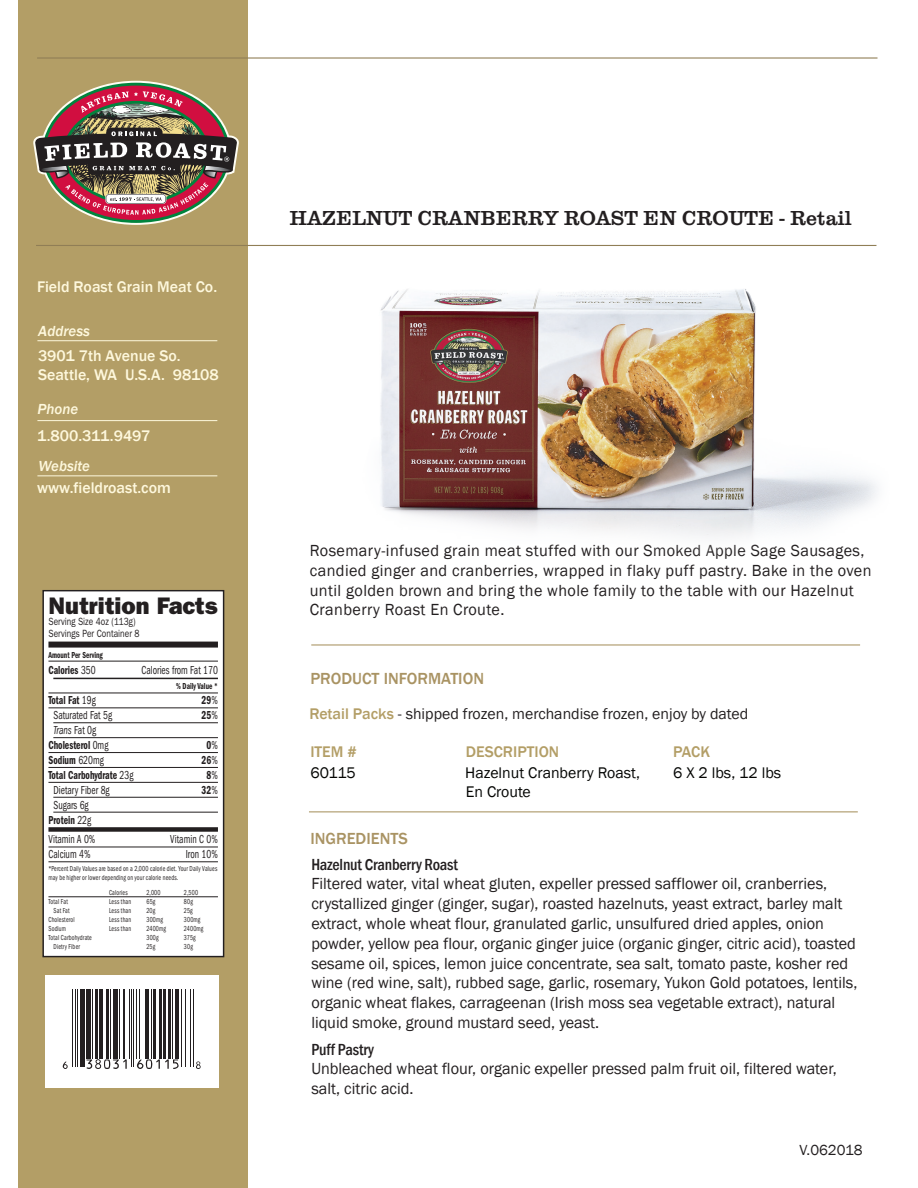
<style>
.page{position:relative;width:918px;height:1188px;background:#fff}
.page>*{position:absolute;margin:0;border:0;box-sizing:border-box;transform-origin:0 0}
.t1{font:24px "ITC Franklin Gothic Std Hvy";color:#231f20}
.t2{font:500 21px "Clarendon No 1 URWTOT";color:#231f20}
.t3{font:16.5px/19.8px "Franklin Gothic";color:#231f20}
.t4{font:16.5px/19.8px "Franklin Gothic";letter-spacing:.025em;color:#231f20}
.t5{font:16.5px "Franklin Got URWT Med Con";letter-spacing:-.01em;color:#231f20}
.t6{font:500 16.5px "Franklin Gothic";color:#a99363}
.t7{font:500 15.9px/19px "Franklin Gothic";color:#fef8dd}
.t8{font:15.9px "Franklin Gothic";color:#231f20}
.t9{font:15.9px "Franklin Gothic";color:#040503}
.t10{font:500 15.9px "Franklin Gothic";color:#b39e66}
.t11{font:italic 500 15px "Franklin Gothic";color:#fef8dd}
.t12{font:15px "Franklin Gothic";color:#231f20}
.t13{font:condensed 12px/15px "ITC Franklin Gothic Std";color:#231f20;scale:.8 1}
.t14{font:12px/15px "ITC Franklin Gothic Std Dm Cd";color:#231f20;scale:.8 1}
.t15{font:10.5px/12px "ITC Franklin Gothic Std";color:#231f20;scale:.8 1}
.t16{font:9px "ITC Franklin Gothic Std Dm Cd";color:#231f20;scale:.8 1}
.t17{font:condensed 7.5px/9px "ITC Franklin Gothic Std";letter-spacing:.02em;color:#231f20;scale:.8 1}
.s1{font-family:"ITC Franklin Gothic Std";font-stretch:condensed}
.s2{font-style:italic}
.s3{font-weight:500;color:#b39e66}
</style>
<div class="page">
<div style="left:19px;top:0;width:229px;height:1188px;background:#b39e66"></div>
<hr style="left:37px;top:57px;width:841px;height:2px;background:#907e56">
<hr style="left:36px;top:245px;width:840px;height:1px;background:#907e56">
<svg style="left:33px;top:81px;width:206px;height:144px"></svg>
<hr style="left:37px;top:340px;width:180px;height:1px;background:#fef8dd">
<hr style="left:37px;top:420px;width:180px;height:1px;background:#fef8dd">
<hr style="left:37px;top:475px;width:180px;height:1px;background:#fef8dd">
<hr style="left:311px;top:644px;width:549px;height:2px;background:#a99463">
<hr style="left:309px;top:811px;width:549px;height:1px;background:#a99463">
<div style="left:46px;top:975px;width:173px;height:113px;background:#fff"></div>
<hr style="left:72px;top:990px;width:1px;height:76px;background:#231f20">
<hr style="left:75px;top:990px;width:1px;height:76px;background:#231f20">
<hr style="left:77px;top:990px;width:1px;height:76px;background:#231f20">
<div style="left:80px;top:990px;width:5px;height:76px;background:#231f20"></div>
<div style="left:86px;top:990px;width:5px;height:68px;background:#231f20"></div>
<hr style="left:92px;top:990px;width:1px;height:68px;background:#231f20">
<hr style="left:95px;top:990px;width:3px;height:68px;background:#231f20">
<hr style="left:99px;top:990px;width:4px;height:68px;background:#231f20">
<hr style="left:107px;top:990px;width:2px;height:68px;background:#231f20">
<hr style="left:110px;top:990px;width:1px;height:68px;background:#231f20">
<div style="left:113px;top:990px;width:5px;height:68px;background:#231f20"></div>
<hr style="left:119px;top:990px;width:1px;height:68px;background:#231f20">
<hr style="left:123px;top:990px;width:2px;height:68px;background:#231f20">
<hr style="left:129px;top:990px;width:1px;height:68px;background:#231f20">
<hr style="left:131px;top:990px;width:1px;height:76px;background:#231f20">
<hr style="left:133px;top:990px;width:1px;height:76px;background:#231f20">
<hr style="left:136px;top:990px;width:1px;height:68px;background:#231f20">
<hr style="left:139px;top:990px;width:1px;height:68px;background:#231f20">
<hr style="left:145px;top:990px;width:4px;height:68px;background:#231f20">
<hr style="left:151px;top:990px;width:1px;height:68px;background:#231f20">
<hr style="left:154px;top:990px;width:2px;height:68px;background:#231f20">
<hr style="left:159px;top:990px;width:3px;height:68px;background:#231f20">
<hr style="left:163px;top:990px;width:2px;height:68px;background:#231f20">
<hr style="left:168px;top:990px;width:2px;height:68px;background:#231f20">
<hr style="left:172px;top:990px;width:1px;height:68px;background:#231f20">
<hr style="left:175px;top:990px;width:4px;height:68px;background:#231f20">
<hr style="left:181px;top:990px;width:1px;height:76px;background:#231f20">
<hr style="left:185px;top:990px;width:1px;height:76px;background:#231f20">
<hr style="left:190px;top:990px;width:1px;height:76px;background:#231f20">
<hr style="left:193px;top:990px;width:1px;height:76px;background:#231f20">
<svg style="left:63px;top:1061px;width:5px;height:8px"></svg>
<svg style="left:86px;top:1059px;width:41px;height:10px"></svg>
<svg style="left:137px;top:1059px;width:42px;height:10px"></svg>
<svg style="left:196px;top:1061px;width:5px;height:8px"></svg>
<div style="left:42px;top:590px;width:182px;height:367px;background:#fff;border:1px solid #231f20"></div>
<div style="left:48px;top:642px;width:170px;height:6px;background:#231f20"></div>
<hr style="left:48px;top:661px;width:170px;height:1px;background:#231f20">
<hr style="left:53px;top:678px;width:165px;height:1px;background:#231f20">
<hr style="left:48px;top:707px;width:170px;height:1px;background:#231f20">
<hr style="left:48px;top:693px;width:170px;height:1px;background:#231f20">
<hr style="left:53px;top:722px;width:165px;height:1px;background:#231f20">
<hr style="left:53px;top:737px;width:165px;height:1px;background:#231f20">
<hr style="left:48px;top:752px;width:170px;height:1px;background:#231f20">
<hr style="left:48px;top:767px;width:170px;height:1px;background:#231f20">
<hr style="left:48px;top:782px;width:170px;height:1px;background:#231f20">
<hr style="left:53px;top:797px;width:165px;height:1px;background:#231f20">
<hr style="left:53px;top:812px;width:165px;height:1px;background:#231f20">
<hr style="left:48px;top:847px;width:170px;height:1px;background:#231f20">
<hr style="left:48px;top:861px;width:170px;height:1px;background:#231f20">
<hr style="left:48px;top:897px;width:170px;height:1px;background:#231f20">
<div style="left:48px;top:827px;width:170px;height:5px;background:#231f20"></div>
<img style="left:323px;top:244px;width:554px;height:293px">
<p class="t7" style="left:37px;top:278px;width:182px">Field Roast Grain Meat Co.</p>
<p class="t11" style="left:38px;top:321px;width:53px">Address</p>
<p class="t7" style="left:38px;top:347px;width:182px">3901 7th Avenue So.<br>Seattle, WA U.S.A. 98108</p>
<p class="t11" style="left:38px;top:400px;width:42px">Phone</p>
<p class="t7" style="left:37px;top:426px;width:115px">1.800.311.9497</p>
<p class="t11" style="left:39px;top:457px;width:53px">Website</p>
<p class="t7" style="left:37px;top:479px;width:135px">www.fieldroast.com</p>
<h1 class="t1" style="left:48px;top:591px;width:171px">Nutrition Facts</h1>
<p class="t16" style="left:48px;top:649px;width:70px">Amount Per Serving</p>
<p class="t16" style="left:176px;top:681px;width:54px">% Daily Value *</p>
<p class="t15" style="left:48px;top:616px;width:115px">Serving Size 4oz (113g)<br>Servings Per Container 8</p>
<p class="t14" style="left:48px;top:663px;width:61px">Calories <span class="s1">350</span></p>
<p class="t13" style="left:142px;top:663px;width:97px">Calories from Fat 170</p>
<p class="t14" style="left:48px;top:693px;width:61px">Total Fat <span class="s1">19g</span></p>
<p class="t13" style="left:53px;top:708px;width:75px">Saturated Fat 5g<br><span class="s2">Trans</span> Fat 0g</p>
<p class="t14" style="left:48px;top:738px;width:108px">Cholesterol <span class="s1">0mg<br></span>Sodium <span class="s1">620mg<br></span>Total Carbohydrate <span class="s1">23g</span></p>
<p class="t13" style="left:53px;top:783px;width:72px">Dietary Fiber 8g<br>Sugars 6g</p>
<p class="t14" style="left:48px;top:813px;width:55px">Protein <span class="s1">22g</span></p>
<p class="t13" style="left:48px;top:832px;width:60px">Vitamin A 0%<br>Calcium 4%</p>
<p class="t13" style="left:170px;top:832px;width:61px;text-align:right">Vitamin C 0%<br>Iron 10%</p>
<p class="t14" style="left:202px;top:693px;width:22px">29<span class="s1">%<br></span>25<span class="s1">%</span></p>
<p class="t14" style="left:202px;top:738px;width:22px;text-align:center">0<span class="s1">%<br></span>26<span class="s1">%<br></span>8<span class="s1">%<br></span>32<span class="s1">%</span></p>
<p class="t17" style="left:49px;top:864px;width:213px">*Percent Daily Values are based on a 2,000 calorie diet. Your Daily Values may be higher or lower depending on your calorie needs.</p>
<p class="t17" style="left:109px;top:888px;width:29px">Calories<br>Less than<br>Less than<br>Less than<br>Less than</p>
<p class="t17" style="left:147px;top:888px;width:26px">2,000<br>65g<br>20g<br>300mg<br>2400mg<br>300g<br>25g</p>
<p class="t17" style="left:184px;top:888px;width:26px">2,500<br>80g<br>25g<br>300mg<br>2400mg<br>375g<br>30g</p>
<p class="t17" style="left:49px;top:897px;width:26px">Total Fat</p>
<p class="t17" style="left:54px;top:906px;width:22px">Sat Fat</p>
<p class="t17" style="left:49px;top:915px;width:34px">Cholesterol</p>
<p class="t17" style="left:49px;top:924px;width:23px">Sodium</p>
<p class="t17" style="left:49px;top:933px;width:56px">Total Carbohydrate</p>
<p class="t17" style="left:54px;top:942px;width:35px">Dietry Fiber</p>
<p class="t2" style="left:289px;top:206px;width:564px">HAZELNUT CRANBERRY ROAST EN CROUTE - Retail</p>
<p class="t4" style="left:310px;top:541px;width:563px">Rosemary-infused grain meat stuffed with our Smoked Apple Sage Sausages, candied ginger and cranberries, wrapped in flaky puff pastry. Bake in the oven until golden brown and bring the whole family to the table with our Hazelnut Cranberry Roast En Croute.</p>
<p class="t6" style="left:310px;top:669px;width:175px">PRODUCT INFORMATION</p>
<p class="t8" style="left:309px;top:704px;width:440px"><span class="s3">Retail Packs</span> - shipped frozen, merchandise frozen, enjoy by dated</p>
<p class="t10" style="left:310px;top:742px;width:48px">ITEM #</p>
<p class="t10" style="left:466px;top:742px;width:95px">DESCRIPTION</p>
<p class="t10" style="left:673px;top:742px;width:38px">PACK</p>
<p class="t9" style="left:310px;top:763px;width:47px">60115</p>
<p class="t9" style="left:465px;top:763px;width:176px">Hazelnut Cranberry Roast,</p>
<p class="t9" style="left:673px;top:763px;width:110px">6 X 2 lbs, 12 lbs</p>
<p class="t9" style="left:466px;top:782px;width:66px">En Croute</p>
<p class="t6" style="left:310px;top:828px;width:99px">INGREDIENTS</p>
<p class="t5" style="left:311px;top:855px;width:148px">Hazelnut Cranberry Roast</p>
<p class="t3" style="left:311px;top:874px;width:548px">Filtered water, vital wheat gluten, expeller pressed safflower oil, cranberries, crystallized ginger (ginger, sugar), roasted hazelnuts, yeast extract, barley malt extract, whole wheat flour, granulated garlic, unsulfured dried apples, onion powder, yellow pea flour, organic ginger juice (organic ginger, citric acid), toasted sesame oil, spices, lemon juice concentrate, sea salt, tomato paste, kosher red wine (red wine, salt), rubbed sage, garlic, rosemary, Yukon Gold potatoes, lentils, organic wheat flakes, carrageenan (Irish moss sea vegetable extract), natural liquid smoke, ground mustard seed, yeast.</p>
<p class="t5" style="left:311px;top:1040px;width:64px">Puff Pastry</p>
<p class="t3" style="left:311px;top:1059px;width:527px">Unbleached wheat flour, organic expeller pressed palm fruit oil, filtered water, salt, citric acid.</p>
<p class="t12" style="left:799px;top:1140px;width:65px">V.062018</p>
</div>
